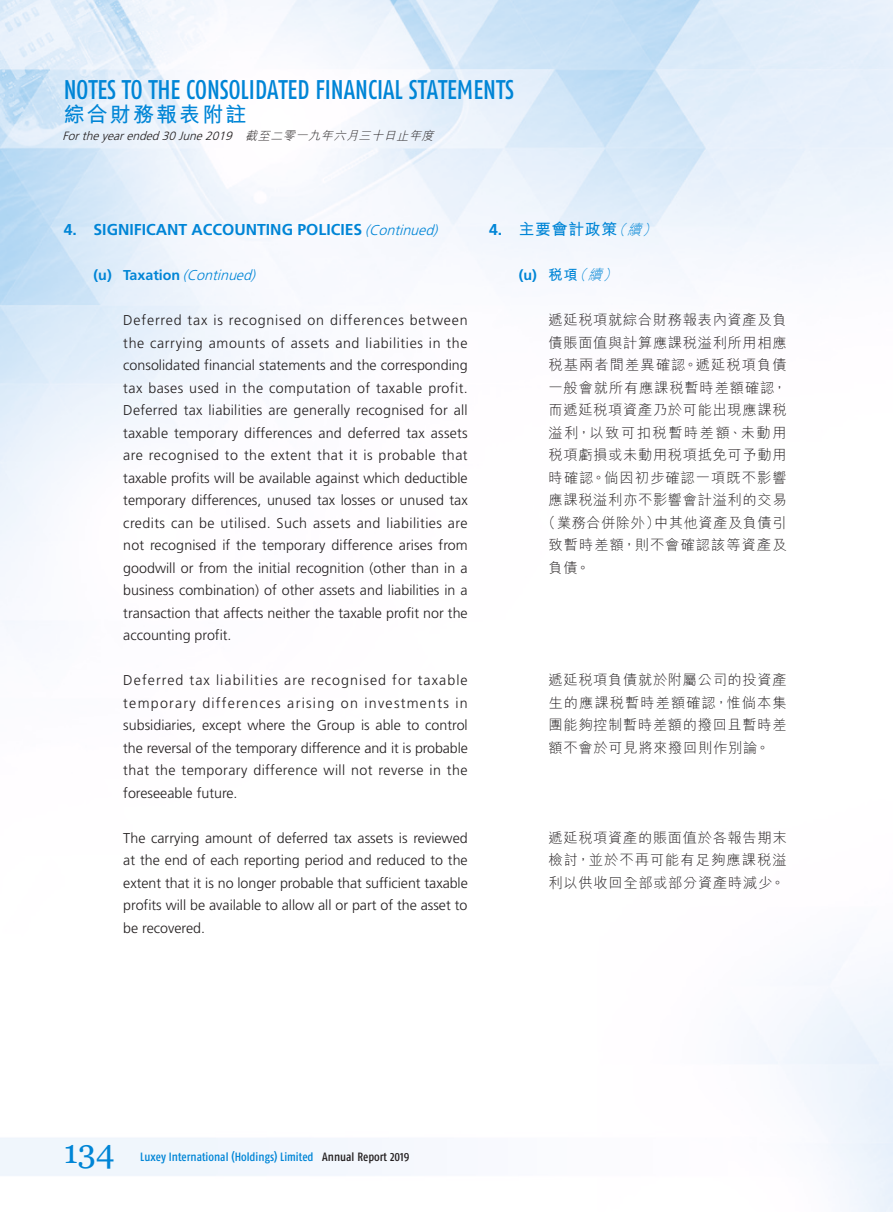
<style>
.page{position:relative;width:893px;height:1212px;background:#fff}
.page>*{position:absolute;margin:0;border:0;box-sizing:border-box;transform-origin:0 0}
.t1{font:33px "Georgia";color:#0085d6}
.t2{font:500 27px "Fago Co Lf";color:#0085d6;scale:.9 1}
.t3{font:700 21px "M Hei HK";letter-spacing:.1em;color:#0085d6}
.Heading_1{font:700 15.75px "Frutiger LT Std";color:#0085d6}
.C_Heading_1{font:700 15.75px "M Hei HK";letter-spacing:.05em;color:#0085d6}
.Body_Text{font:300 14.25px/22.5px "Frutiger LT Std";color:#231f20;text-align:justify}
.C_Body_Text{font:300 14.25px/22.5px "M Hei HK";letter-spacing:.05em;color:#231f20;text-align:justify}
.C_Body_Text-2{font:300 14.25px "M Hei HK";letter-spacing:.075em;color:#231f20}
.Heading_2{font:700 14.25px "Frutiger LT Std";color:#0085d6}
.C_Body_Text-3{font:300 14.25px "M Hei HK";letter-spacing:.105em;color:#231f20}
.C_Heading_2{font:700 14.25px "Frutiger LT Std";color:#0085d6}
.t4{font:500 12px "Fago Co Lf";color:#0085d6}
.t5{font:italic 300 12px "Frutiger LT Std";color:#231f20}
.s1{font-family:"M Hei HK"}
.s2{font-weight:300;font-style:italic;font-size:14.25px}
.s3{font-weight:300;font-style:italic}
.s4{font-family:"Frutiger LT Std"}
.s5{font-family:"M Hei HK";font-weight:300;font-style:italic}
.s6{color:#231f20}
</style>
<div class="page">
<img style="left:0;top:0;width:893px;height:1212px">
<h2 class="t2" style="left:64px;top:74px;width:502px">NOTES TO THE CONSOLIDATED FINANCIAL STATEMENTS</h2>
<h3 class="t3" style="left:64px;top:99px;width:184px">綜合財務報表附註</h3>
<p class="t5" style="left:63px;top:129px;width:376px">Fortheyearended30June2019 <span class="s1">截至二零一九年六月三十日止年度</span></p>
<p class="Heading_1" style="left:64px;top:220px;width:379px">4. SIGNIFICANT ACCOUNTING POLICIES <span class="s2">(Continued)</span></p>
<p class="Heading_2" style="left:94px;top:267px;width:167px">( u ) Ta x a t i o n <span class="s3">(Continued)</span></p>
<p class="Body_Text" style="left:123px;top:309px;width:346px">Deferred tax is recognised on differences between the carrying amounts of assets and liabilities in the consolidated financial statements and the corresponding tax bases used in the computation of taxable profit.<br>Deferred tax liabilities are generally recognised for all taxable temporary differences and deferred tax assets are recognised to the extent that it is probable that taxable profits will be available against which deductible temporary differences, unused tax losses or unused tax credits can be utilised. Such assets and liabilities are not recognised if the temporary difference arises from goodwill or from the initial recognition (other than in a business combination) of other assets and liabilities in a transaction that affects neither the taxable profit nor the accounting profit.</p>
<p class="Body_Text" style="left:123px;top:669px;width:346px">Deferred tax liabilities are recognised for taxable temporary differences arising on investments in subsidiaries, except where the Group is able to control the reversal of the temporary difference and it is probable that the temporary difference will not reverse in the foreseeable future.</p>
<p class="Body_Text" style="left:123px;top:827px;width:346px">The carrying amount of deferred tax assets is reviewed at the end of each reporting period and reduced to the extent that it is no longer probable that sufficient taxable profits will be available to allow all or part of the asset to be recovered.</p>
<p class="C_Heading_1" style="left:489px;top:218px;width:173px"><span class="s4">4.</span> 主要會計政策<span class="s2">（續）</span></p>
<p class="C_Heading_2" style="left:519px;top:267px;width:103px">(u) <span class="s1">稅項</span><span class="s5">（續）</span></p>
<p class="C_Body_Text" style="left:549px;top:308px;width:240px">遞延稅項就綜合財務報表內資產及負</p>
<p class="C_Body_Text" style="left:549px;top:331px;width:240px">債賬面值與計算應課稅溢利所用相應</p>
<p class="C_Body_Text-2" style="left:549px;top:358px;width:240px">稅基兩者間差異確認。遞延稅項負債</p>
<p class="C_Body_Text" style="left:549px;top:376px;width:240px">一般會就所有應課稅暫時差額確認，</p>
<p class="C_Body_Text" style="left:549px;top:398px;width:240px">而遞延稅項資產乃於可能出現應課稅</p>
<p class="C_Body_Text-3" style="left:549px;top:425px;width:240px">溢利，以致可扣稅暫時差額、未動用</p>
<p class="C_Body_Text" style="left:549px;top:443px;width:240px">稅項虧損或未動用稅項抵免可予動用</p>
<p class="C_Body_Text-2" style="left:549px;top:470px;width:240px">時確認。倘因初步確認一項既不影響</p>
<p class="C_Body_Text" style="left:549px;top:488px;width:240px">應課稅溢利亦不影響會計溢利的交易</p>
<p class="C_Body_Text" style="left:541px;top:511px;width:247px">（業務合併除外）中其他資產及負債引</p>
<p class="C_Body_Text-2" style="left:549px;top:538px;width:240px">致暫時差額，則不會確認該等資產及</p>
<p class="C_Body_Text" style="left:549px;top:556px;width:43px">負債。</p>
<p class="C_Body_Text" style="left:549px;top:668px;width:240px">遞延稅項負債就於附屬公司的投資產生的應課稅暫時差額確認，惟倘本集團能夠控制暫時差額的撥回且暫時差額不會於可見將來撥回則作別論。</p>
<p class="C_Body_Text" style="left:549px;top:826px;width:240px">遞延稅項資產的賬面值於各報告期末檢討，並於不再可能有足夠應課稅溢利以供收回全部或部分資產時減少。</p>
<h1 class="t1" style="left:64px;top:1128px;width:53px">134</h1>
<p class="t4" style="left:140px;top:1150px;width:271px">Luxey International (Holdings) Limited <span class="s6">Annual Report 2019</span></p>
</div>
